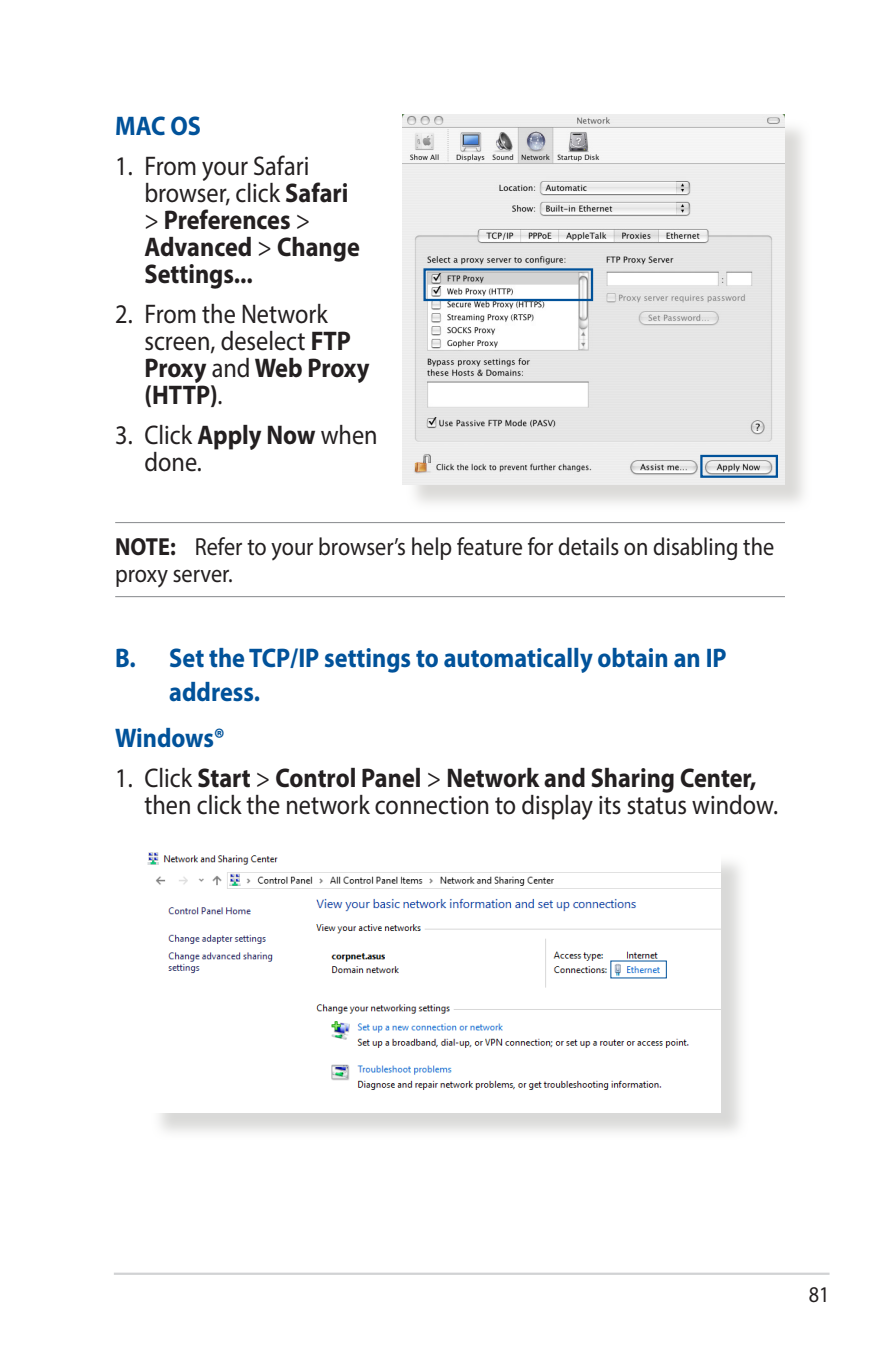
<style>
.page{position:relative;width:893px;height:1346px;background:#fff}
.page>*{position:absolute;margin:0;border:0;box-sizing:border-box;transform-origin:0 0}
.t1{font:27px/27px "Myriad Pro";color:#231f20;scale:.9 1}
.t2{font:700 27px/27px "Myriad Pro";color:#231f20;scale:.9 1}
.t3{font:700 27px/33.8px "Myriad Pro";color:#01529a;scale:.9 1}
.t4{font:24.75px/27px "Myriad Pro";color:#231f20;scale:.9 1}
.t5{font:22.5px "Myriad Pro";color:#231f20;scale:.9 1}
.s1{font-weight:400}
.s2{font-weight:700}
</style>
<div class="page">
<hr style="left:114px;top:1272px;width:715px;height:3px;background:#d1d2d4">
<hr style="left:115px;top:522px;width:670px;height:1px;background:#939598">
<hr style="left:115px;top:596px;width:670px;height:1px;background:#939598">
<div style="left:150px;top:853px;width:599px;height:288px;background:#cdcdcb;opacity:.75"></div>
<img style="left:147px;top:852px;width:574px;height:261px">
<div style="left:406px;top:118px;width:407px;height:394px;background:#cfcecb;opacity:.75"></div>
<img style="left:402px;top:115px;width:383px;height:369px">
<div style="left:423px;top:268px;width:170px;height:33px;border:2px solid #01529a"></div>
<div style="left:700px;top:455px;width:78px;height:23px;border:2px solid #01529a"></div>
<p class="t3" style="left:115px;top:108px;width:97px">MAC OS</p>
<p class="t2" style="left:144px;top:151px;width:241px;text-indent:-29px"><span class="s1">1. From your Safari browser, click</span> Safari <span class="s1">&gt;</span> Preferences <span class="s1">&gt;<br></span>Advanced <span class="s1">&gt;</span> Change<br>Settings...</p>
<p class="t1" style="left:144px;top:300px;width:252px;text-indent:-29px">2. From the Network screen, deselect <span class="s2">FTP<br>Proxy</span> and <span class="s2">Web Proxy (HTTP)</span>.</p>
<p class="t1" style="left:144px;top:420px;width:261px;text-indent:-29px">3. Click <span class="s2">Apply Now</span> when done.</p>
<p class="t4" style="left:115px;top:533px;width:734px"><span class="s2">NOTE:</span> Refer to your browser’s help feature for details on disabling the proxy server.</p>
<p class="t3" style="left:169px;top:640px;width:621px;text-indent:-54px">B. Set the TCP/IP settings to automatically obtain an IP address.</p>
<p class="t3" style="left:115px;top:720px;width:124px">Windows®</p>
<p class="t1" style="left:144px;top:764px;width:705px;text-indent:-29px">1. Click <span class="s2">Start</span> &gt; <span class="s2">Control Panel</span> &gt; <span class="s2">Network and Sharing Center, </span>then click the network connection to display its status window.</p>
<p class="t5" style="left:809px;top:1281px;width:25px">81</p>
</div>
